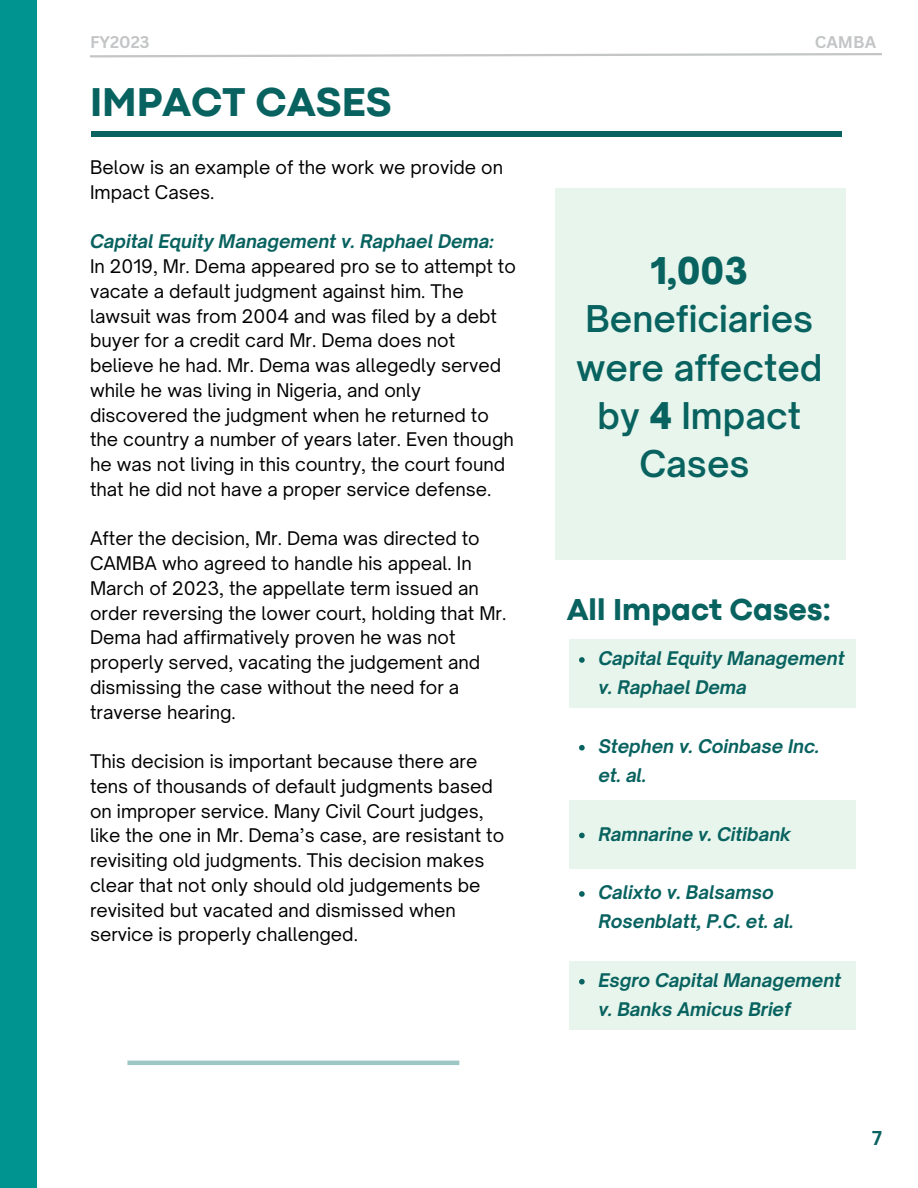
<style>
.page{position:relative;width:918px;height:1188px;background:#fff}
.page>*{position:absolute;margin:0;border:0;box-sizing:border-box;transform-origin:0 0}
.t1{font:800 42px "Codec Pro";color:#08625f}
.t2{font:600 35.25px/48.3px "Open Sauce One";color:#08625f;text-align:center}
.t3{font:800 31.5px "Codec Pro";color:#08625f}
.t4{font:700 19.5px "Canva Sans";color:#08625f}
.t5{font:18px/24.8px "Open Sauce One";color:#000}
.t6{font:italic 700 18px/29.2px "Open Sauce One";color:#08625f}
.t7{font:700 16.5px "Canva Sans";color:#c3c5c6}
.s1{font-weight:900}
</style>
<div class="page">
<div style="left:0;top:0;width:37px;height:1188px;background:#009490"></div>
<div style="left:92px;top:131px;width:750px;height:5px;background:#08625f"></div>
<svg style="left:90px;top:53px;width:792px;height:5px"></svg>
<div style="left:555px;top:188px;width:291px;height:371px;background:#e7f5ec"></div>
<div style="left:569px;top:639px;width:287px;height:68px;background:#e7f5ec"></div>
<div style="left:569px;top:962px;width:287px;height:68px;background:#e7f5ec"></div>
<div style="left:569px;top:800px;width:287px;height:69px;background:#e7f5ec"></div>
<svg style="left:579px;top:657px;width:6px;height:6px"></svg>
<svg style="left:579px;top:745px;width:6px;height:6px"></svg>
<svg style="left:579px;top:833px;width:6px;height:5px"></svg>
<svg style="left:579px;top:891px;width:6px;height:6px"></svg>
<svg style="left:579px;top:979px;width:6px;height:6px"></svg>
<hr style="left:127px;top:1061px;width:332px;height:4px;background:#9dc6c5">
<p class="t7" style="left:90px;top:31px;width:61px">FY2023</p>
<p class="t7" style="left:815px;top:31px;width:63px">CAMBA</p>
<p class="t1" style="left:90px;top:87px;width:303px">IMPACT CASES</p>
<p class="t5" style="left:90px;top:155px;width:415px">Below is an example of the work we provide on<br>Impact Cases.</p>
<p class="t6" style="left:90px;top:227px;width:405px">Capital Equity Management v. Raphael Dema:</p>
<p class="t5" style="left:90px;top:254px;width:427px">In 2019, Mr. Dema appeared pro se to attempt to vacate a default judgment against him. The lawsuit was from 2004 and was filed by a debt buyer for a credit card Mr. Dema does not believe he had. Mr. Dema was allegedly served while he was living in Nigeria, and only discovered the judgment when he returned to the country a number of years later. Even though he was not living in this country, the court found that he did not have a proper service defense.</p>
<p class="t5" style="left:90px;top:526px;width:418px">After the decision, Mr. Dema was directed to CAMBA who agreed to handle his appeal. In March of 2023, the appellate term issued an order reversing the lower court, holding that Mr.<br>Dema had affirmatively proven he was not properly served, vacating the judgement and dismissing the case without the need for a traverse hearing.</p>
<p class="t5" style="left:90px;top:749px;width:416px">This decision is important because there are tens of thousands of default judgments based on improper service. Many Civil Court judges, like the one in Mr. Dema’s case, are resistant to revisiting old judgments. This decision makes clear that not only should old judgements be revisited but vacated and dismissed when service is properly challenged.</p>
<p class="t2" style="left:576px;top:246px;width:248px"><span class="s1">1,003<br></span>Beneficiaries were affected by <span class="s1">4</span> Impact<br>Cases</p>
<p class="t3" style="left:567px;top:598px;width:266px">All Impact Cases:</p>
<p class="t6" style="left:598px;top:644px;width:248px">Capital Equity Management v. Raphael Dema</p>
<p class="t6" style="left:598px;top:731px;width:223px">Stephen v. Coinbase Inc. et. al.</p>
<p class="t6" style="left:598px;top:819px;width:194px">Ramnarine v. Citibank</p>
<p class="t6" style="left:598px;top:878px;width:197px">Calixto v. Balsamso<br>Rosenblatt, P.C. et. al.</p>
<p class="t6" style="left:598px;top:965px;width:244px">Esgro Capital Management v. Banks Amicus Brief</p>
<p class="t4" style="left:872px;top:1124px;width:11px">7</p>
</div>
